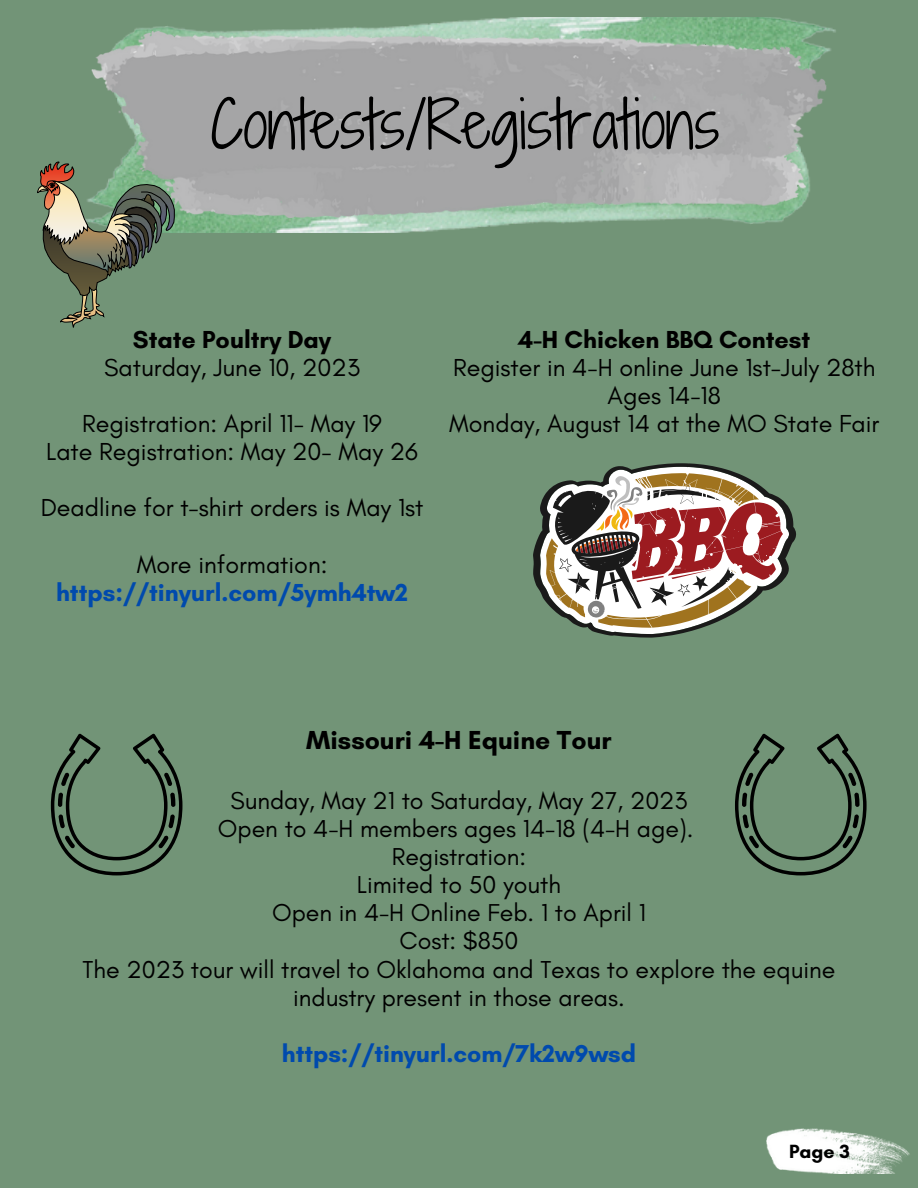
<style>
.page{position:relative;width:918px;height:1188px;background:#729477}
.page>*{position:absolute;margin:0;border:0;box-sizing:border-box;transform-origin:0 0}
.t1{font:63px "Shadows Into Light Two";color:#000}
.t2{font:700 26.55px "Glacial Indifference";color:#000}
.t3{font:25.05px "Glacial Indifference";color:#000}
.t4{font:700 25.05px "Glacial Indifference";color:#000}
.t5{font:700 25.05px "Glacial Indifference";color:#004aad}
.t6{font:24.9px/28.2px "Glacial Indifference";color:#000;text-align:center}
.t7{font:700 24.9px "Glacial Indifference";color:#004aad}
.t8{font:700 19.5px "Glacial Indifference";color:#000}
</style>
<div class="page">
<img style="left:133px;top:17px;width:703px;height:72px">
<img style="left:175px;top:218px;width:610px;height:15px">
<img style="left:92px;top:32px;width:734px;height:186px">
<img style="left:766px;top:1129px;width:144px;height:45px">
<svg style="left:735px;top:734px;width:132px;height:141px"></svg>
<svg style="left:51px;top:734px;width:131px;height:141px"></svg>
<svg style="left:37px;top:162px;width:138px;height:165px"></svg>
<svg style="left:533px;top:463px;width:263px;height:175px"></svg>
<p class="t1" style="left:210px;top:78px;width:511px">Contests/Registrations</p>
<p class="t4" style="left:133px;top:324px;width:200px">State Poultry Day</p>
<p class="t3" style="left:104px;top:352px;width:257px">Saturday, June 10, 2023</p>
<p class="t3" style="left:82px;top:408px;width:301px">Registration: April 11- May 19</p>
<p class="t3" style="left:46px;top:436px;width:373px">Late Registration: May 20- May 26</p>
<p class="t3" style="left:41px;top:493px;width:384px">Deadline for t-shirt orders is May 1st</p>
<p class="t3" style="left:137px;top:549px;width:192px">More information:</p>
<p class="t5" style="left:56px;top:577px;width:354px">https://tinyurl.com/5ymh4tw2</p>
<p class="t4" style="left:518px;top:324px;width:294px">4-H Chicken BBQ Contest</p>
<p class="t3" style="left:453px;top:352px;width:424px">Register in 4-H online June 1st-July 28th</p>
<p class="t3" style="left:608px;top:380px;width:115px">Ages 14-18</p>
<p class="t3" style="left:449px;top:408px;width:432px">Monday, August 14 at the MO State Fair</p>
<p class="t2" style="left:306px;top:724px;width:307px">Missouri 4-H Equine Tour</p>
<p class="t6" style="left:230px;top:786px;width:459px">Sunday, May 21 to Saturday, May 27, 2023</p>
<p class="t6" style="left:218px;top:814px;width:477px">Open to 4-H members ages 14-18 (4-H age).</p>
<p class="t6" style="left:392px;top:842px;width:136px">Registration:</p>
<p class="t6" style="left:357px;top:870px;width:206px">Limited to 50 youth</p>
<p class="t6" style="left:272px;top:899px;width:375px">Open in 4-H Online Feb. 1 to April 1</p>
<p class="t6" style="left:400px;top:927px;width:120px">Cost: $850</p>
<p class="t6" style="left:83px;top:955px;width:754px">The 2023 tour will travel to Oklahoma and Texas to explore the equine industry present in those areas.</p>
<p class="t7" style="left:282px;top:1038px;width:356px">https://tinyurl.com/7k2w9wsd</p>
<p class="t8" style="left:789px;top:1139px;width:62px">Page 3</p>
</div>
